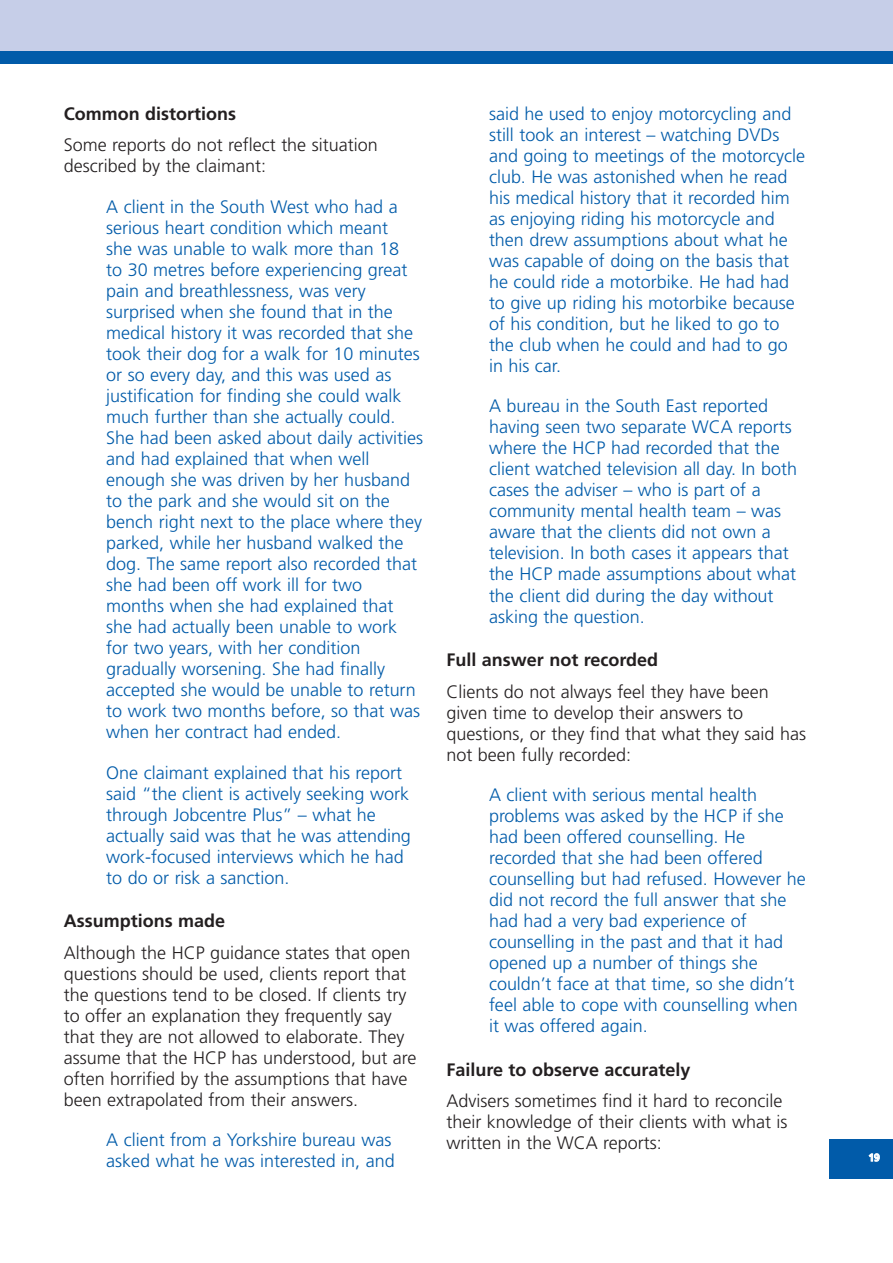
<style>
.page{position:relative;width:893px;height:1263px;background:#fff}
.page>*{position:absolute;margin:0;border:0;box-sizing:border-box;transform-origin:0 0}
.t1{font:300 18px/21px "Frutiger";color:#015ba9}
.t2{font:300 18px/21px "Frutiger";color:#231f20}
.t3{font:700 18px "Frutiger";color:#231f20}
.t4{font:700 10.5px "Frutiger";color:#fff}
</style>
<div class="page">
<div style="left:829px;top:1139px;width:64px;height:39px;background:#015ba9"></div>
<div style="left:0;top:0;width:893px;height:64px;background:#015ba9"></div>
<div style="left:0;top:0;width:893px;height:51px;background:#c6cee8"></div>
<p class="t3" style="left:64px;top:106px;width:174px">Common distortions</p>
<p class="t2" style="left:64px;top:136px;width:315px">Some reports do not reflect the situation described by the claimant:</p>
<p class="t1" style="left:106px;top:197px;width:318px">A client in the South West who had a serious heart condition which meant<br>she was unable to walk more than 18<br>to 30 metres before experiencing great pain and breathlessness, was very surprised when she found that in the medical history it was recorded that she took their dog for a walk for 10 minutes or so every day, and this was used as justification for finding she could walk much further than she actually could.<br>She had been asked about daily activities and had explained that when well enough she was driven by her husband to the park and she would sit on the bench right next to the place where they parked, while her husband walked the dog. The same report also recorded that she had been off work ill for two months when she had explained that she had actually been unable to work for two years, with her condition gradually worsening. She had finally accepted she would be unable to return to work two months before, so that was when her contract had ended.</p>
<p class="t1" style="left:106px;top:763px;width:306px">One claimant explained that his report said “the client is actively seeking work through Jobcentre Plus” – what he actually said was that he was attending work-focused interviews which he had to do or risk a sanction.</p>
<p class="t3" style="left:64px;top:913px;width:163px">Assumptions made</p>
<p class="t2" style="left:64px;top:943px;width:354px">Although the HCP guidance states that open questions should be used, clients report that the questions tend to be closed. If clients try to offer an explanation they frequently say that they are not allowed to elaborate. They assume that the HCP has understood, but are often horrified by the assumptions that have been extrapolated from their answers.</p>
<p class="t1" style="left:106px;top:1131px;width:290px">A client from a Yorkshire bureau was asked what he was interested in, and</p>
<p class="t1" style="left:489px;top:104px;width:318px">said he used to enjoy motorcycling and still took an interest – watching DVDs and going to meetings of the motorcycle club. He was astonished when he read his medical history that it recorded him as enjoying riding his motorcycle and then drew assumptions about what he was capable of doing on the basis that he could ride a motorbike. He had had to give up riding his motorbike because of his condition, but he liked to go to the club when he could and had to go in his car.</p>
<p class="t1" style="left:489px;top:397px;width:310px">A bureau in the South East reported having seen two separate WCA reports where the HCP had recorded that the client watched television all day. In both cases the adviser – who is part of a community mental health team – was aware that the clients did not own a television. In both cases it appears that the HCP made assumptions about what the client did during the day without asking the question.</p>
<p class="t3" style="left:446px;top:652px;width:213px">Full answer not recorded</p>
<p class="t2" style="left:446px;top:682px;width:361px">Clients do not always feel they have been given time to develop their answers to questions, or they find that what they said has not been fully recorded:</p>
<p class="t1" style="left:489px;top:786px;width:318px">A client with serious mental health problems was asked by the HCP if she had been offered counselling. He recorded that she had been offered counselling but had refused. However he did not record the full answer that she had had a very bad experience of counselling in the past and that it had opened up a number of things she couldn’t face at that time, so she didn’t feel able to cope with counselling when it was offered again.</p>
<p class="t3" style="left:446px;top:1062px;width:245px">Failure to observe accurately</p>
<p class="t2" style="left:446px;top:1092px;width:343px">Advisers sometimes find it hard to reconcile their knowledge of their clients with what is written in the WCA reports:</p>
<p class="t4" style="left:868px;top:1153px;width:13px">19</p>
</div>
